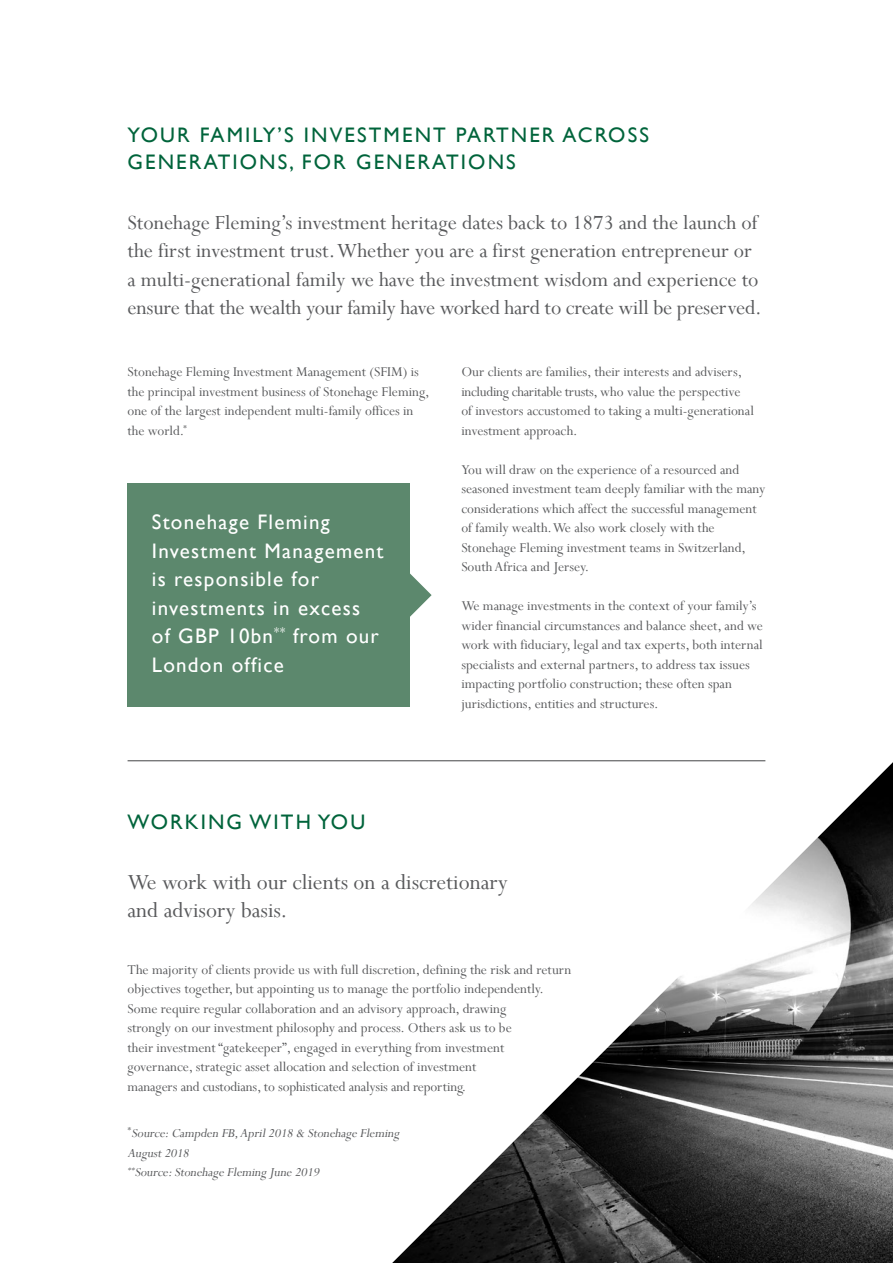
<style>
.page{position:relative;width:893px;height:1263px;background:#fff}
.page>*{position:absolute;margin:0;border:0;box-sizing:border-box;transform-origin:0 0}
.t1{font:24px/28.5px "Perpetua";color:#58595b}
.t2{font:22.5px/28.5px "Perpetua";color:#58595b}
.t3{font:21px/28.5px "Gill Sans";letter-spacing:.06em;color:#fff}
.t4{font:21px/27px "Gill Sans";letter-spacing:.1em;color:#00643b}
.t5{font:15px/19.5px "Perpetua";color:#58595b}
.t6{font:italic 13.5px/19.5px "Perpetua";color:#58595b}
</style>
<div class="page">
<hr style="left:128px;top:760px;width:637px;height:1px;background:#58595b">
<div style="left:128px;top:483px;width:282px;height:224px;background:#5c886d"></div>
<svg style="left:410px;top:573px;width:22px;height:44px"></svg>
<img style="left:392px;top:762px;width:501px;height:501px">
<h3 class="t4" style="left:128px;top:121px;width:523px">YOUR FAMILY’S INVESTMENT PARTNER ACROSS<br>GENERATIONS, FOR GENERATIONS</h3>
<p class="t2" style="left:128px;top:208px;width:636px">Stonehage Fleming’s investment heritage dates back to 1873 and the launch of the first investment trust. Whether you are a first generation entrepreneur or a multi-generational family we have the investment wisdom and experience to ensure that the wealth your family have worked hard to create will be preserved.</p>
<p class="t5" style="left:128px;top:362px;width:303px">Stonehage Fleming Investment Management (SFIM) is the principal investment business of Stonehage Fleming, one of the largest independent multi-family offices in the world.<sup>*</sup></p>
<p class="t5" style="left:461px;top:362px;width:294px">Our clients are families, their interests and advisers, including charitable trusts, who value the perspective of investors accustomed to taking a multi-generational investment approach.</p>
<p class="t5" style="left:461px;top:459px;width:306px">You will draw on the experience of a resourced and seasoned investment team deeply familiar with the many considerations which affect the successful management of family wealth. We also work closely with the Stonehage Fleming investment teams in Switzerland, South Africa and Jersey.</p>
<p class="t5" style="left:461px;top:596px;width:303px">We manage investments in the context of your family’s wider financial circumstances and balance sheet, and we work with fiduciary, legal and tax experts, both internal specialists and external partners, to address tax issues impacting portfolio construction; these often span jurisdictions, entities and structures.</p>
<h3 class="t3" style="left:152px;top:508px;width:233px">Stonehage Fleming<br>Investment Management is responsible for investments in excess of GBP 10bn<sup>**</sup> from our<br>London office</h3>
<h3 class="t4" style="left:128px;top:808px;width:239px">WORKING WITH YOU</h3>
<h1 class="t1" style="left:128px;top:867px;width:382px">We work with our clients on a discretionary and advisory basis.</h1>
<p class="t5" style="left:128px;top:959px;width:445px">The majority of clients provide us with full discretion, defining the risk and return objectives together, but appointing us to manage the portfolio independently.<br>Some require regular collaboration and an advisory approach, drawing<br>strongly on our investment philosophy and process. Others ask us to be<br>their investment “gatekeeper”, engaged in everything from investment governance, strategic asset allocation and selection of investment<br>managers and custodians, to sophisticated analysis and reporting.</p>
<p class="t6" style="left:128px;top:1123px;width:276px"><sup>*</sup> Source:Campden FB,April2018 &amp; Stonehage Fleming<br>August2018<br><sup>**</sup>Source:Stonehage Fleming June 2019</p>
</div>
